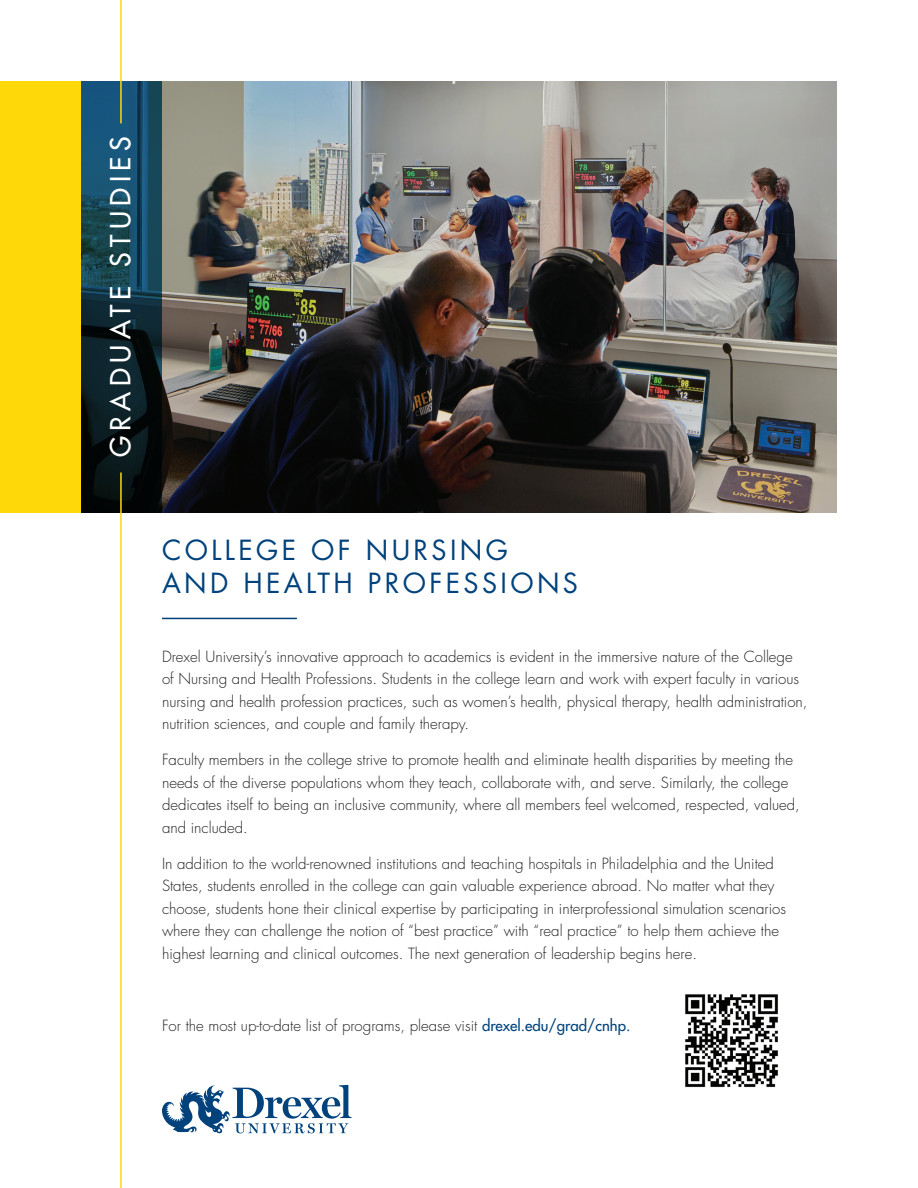
<style>
.page{position:relative;width:918px;height:1188px;background:#fff}
.page>*{position:absolute;margin:0;border:0;box-sizing:border-box;transform-origin:0 0}
.t1{font:27px "Futura Std";letter-spacing:.125em;color:#01427c}
.t2{font:500 27px "Futura Std";letter-spacing:.2em;color:#fff}
.Body_front{font:300 15px/22.5px "Futura Std";color:#231f20}
.s1{font-weight:500;color:#01427c}
</style>
<div class="page">
<div style="left:0;top:81px;width:81px;height:432px;background:#ffd80a"></div>
<img style="left:162px;top:81px;width:675px;height:432px">
<svg style="left:162px;top:1085px;width:190px;height:49px"></svg>
<svg style="left:81px;top:81px;width:81px;height:432px;background:#103241"></svg>
<hr style="left:120px;top:0;width:2px;height:123px;background:#ffd80a">
<hr style="left:120px;top:472px;width:2px;height:716px;background:#ffd80a">
<hr style="left:162px;top:618px;width:135px;height:1px;background:#01427c">
<img style="left:685px;top:994px;width:93px;height:93px">
<p class="t2" style="left:104px;top:457px;width:322px;rotate:-90deg">GRADUATE STUDIES</p>
<p class="t1" style="left:162px;top:533px;width:347px">COLLEGE OF NURSING</p>
<p class="t1" style="left:162px;top:566px;width:418px">AND HEALTH PROFESSIONS</p>
<p class="Body_front" style="left:162px;top:645px;width:647px">Drexel University’s innovative approach to academics is evident in the immersive nature of the College of Nursing and Health Professions. Students in the college learn and work with expert faculty in various nursing and health profession practices, such as women’s health, physical therapy, health administration, nutrition sciences, and couple and family therapy.</p>
<p class="Body_front" style="left:162px;top:749px;width:639px">Faculty members in the college strive to promote health and eliminate health disparities by meeting the needs of the diverse populations whom they teach, collaborate with, and serve. Similarly, the college dedicates itself to being an inclusive community, where all members feel welcomed, respected, valued, and included.</p>
<p class="Body_front" style="left:162px;top:852px;width:626px">In addition to the world-renowned institutions and teaching hospitals in Philadelphia and the United States, students enrolled in the college can gain valuable experience abroad. No matter what they choose, students hone their clinical expertise by participating in interprofessional simulation scenarios where they can challenge the notion of “best practice” with “real practice” to help them achieve the highest learning and clinical outcomes. The next generation of leadership begins here.</p>
<p class="Body_front" style="left:162px;top:1014px;width:470px">For the most up-to-date list of programs, please visit <span class="s1">drexel.edu/grad/cnhp.</span></p>
</div>
